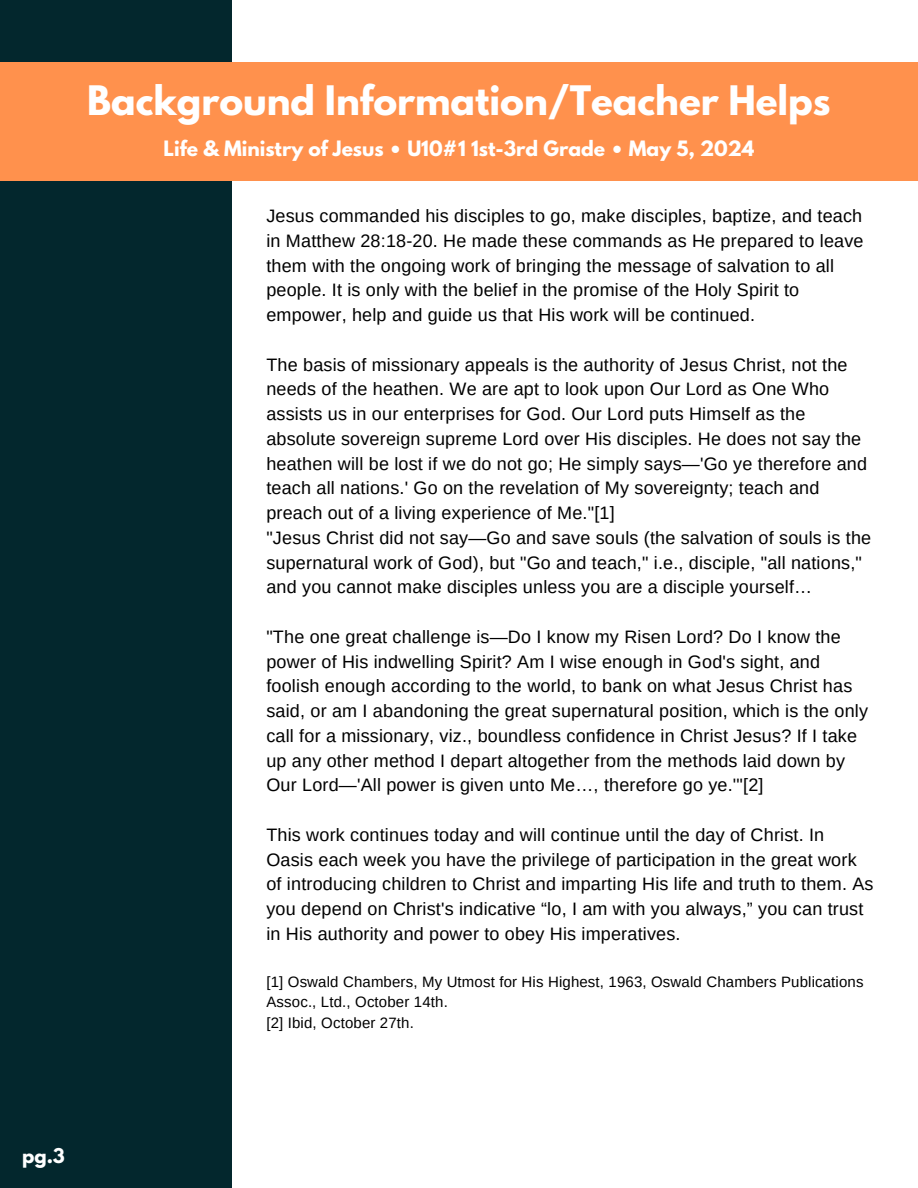
<style>
.page{position:relative;width:918px;height:1188px;background:#fff}
.page>*{position:absolute;margin:0;border:0;box-sizing:border-box;transform-origin:0 0}
.t1{font:700 36px "League Spartan";color:#fff}
.t2{font:700 18.75px "League Spartan";color:#fff}
.t3{font:18px/24.8px "Arimo";letter-spacing:.01em;color:#000}
.t4{font:700 18px "League Spartan";color:#fff}
.t5{font:15px/20.2px "Arimo";letter-spacing:.01em;color:#000}
</style>
<div class="page">
<div style="left:0;top:0;width:232px;height:1188px;background:#03272d"></div>
<div style="left:0;top:62px;width:918px;height:119px;background:#ff914d"></div>
<p class="t1" style="left:87px;top:83px;width:745px">Background Information/Teacher Helps</p>
<p class="t2" style="left:164px;top:139px;width:592px">Life &amp; Ministry of Jesus • U10#1 1st-3rd Grade • May 5, 2024</p>
<p class="t3" style="left:266px;top:204px;width:599px">Jesus commanded his disciples to go, make disciples, baptize, and teach in Matthew 28:18-20. He made these commands as He prepared to leave them with the ongoing work of bringing the message of salvation to all people. It is only with the belief in the promise of the Holy Spirit to empower, help and guide us that His work will be continued.</p>
<p class="t3" style="left:266px;top:352px;width:602px">The basis of missionary appeals is the authority of Jesus Christ, not the needs of the heathen. We are apt to look upon Our Lord as One Who assists us in our enterprises for God. Our Lord puts Himself as the absolute sovereign supreme Lord over His disciples. He does not say the heathen will be lost if we do not go; He simply says—'Go ye therefore and teach all nations.' Go on the revelation of My sovereignty; teach and preach out of a living experience of Me."[1]</p>
<p class="t3" style="left:266px;top:525px;width:606px">"Jesus Christ did not say—Go and save souls (the salvation of souls is the supernatural work of God), but "Go and teach," i.e., disciple, "all nations," and you cannot make disciples unless you are a disciple yourself…</p>
<p class="t3" style="left:266px;top:624px;width:603px">"The one great challenge is—Do I know my Risen Lord? Do I know the power of His indwelling Spirit? Am I wise enough in God's sight, and foolish enough according to the world, to bank on what Jesus Christ has said, or am I abandoning the great supernatural position, which is the only call for a missionary, viz., boundless confidence in Christ Jesus? If I take up any other method I depart altogether from the methods laid down by Our Lord—'All power is given unto Me…, therefore go ye.'"[2]</p>
<p class="t3" style="left:266px;top:822px;width:609px">This work continues today and will continue until the day of Christ. In Oasis each week you have the privilege of participation in the great work of introducing children to Christ and imparting His life and truth to them. As you depend on Christ's indicative “lo, I am with you always,” you can trust in His authority and power to obey His imperatives.</p>
<p class="t5" style="left:266px;top:972px;width:599px">[1] Oswald Chambers, My Utmost for His Highest, 1963, Oswald Chambers Publications<br>Assoc., Ltd., October 14th.</p>
<p class="t5" style="left:266px;top:1012px;width:149px">[2] Ibid, October 27th.</p>
<p class="t4" style="left:22px;top:1146px;width:44px">pg.3</p>
</div>
